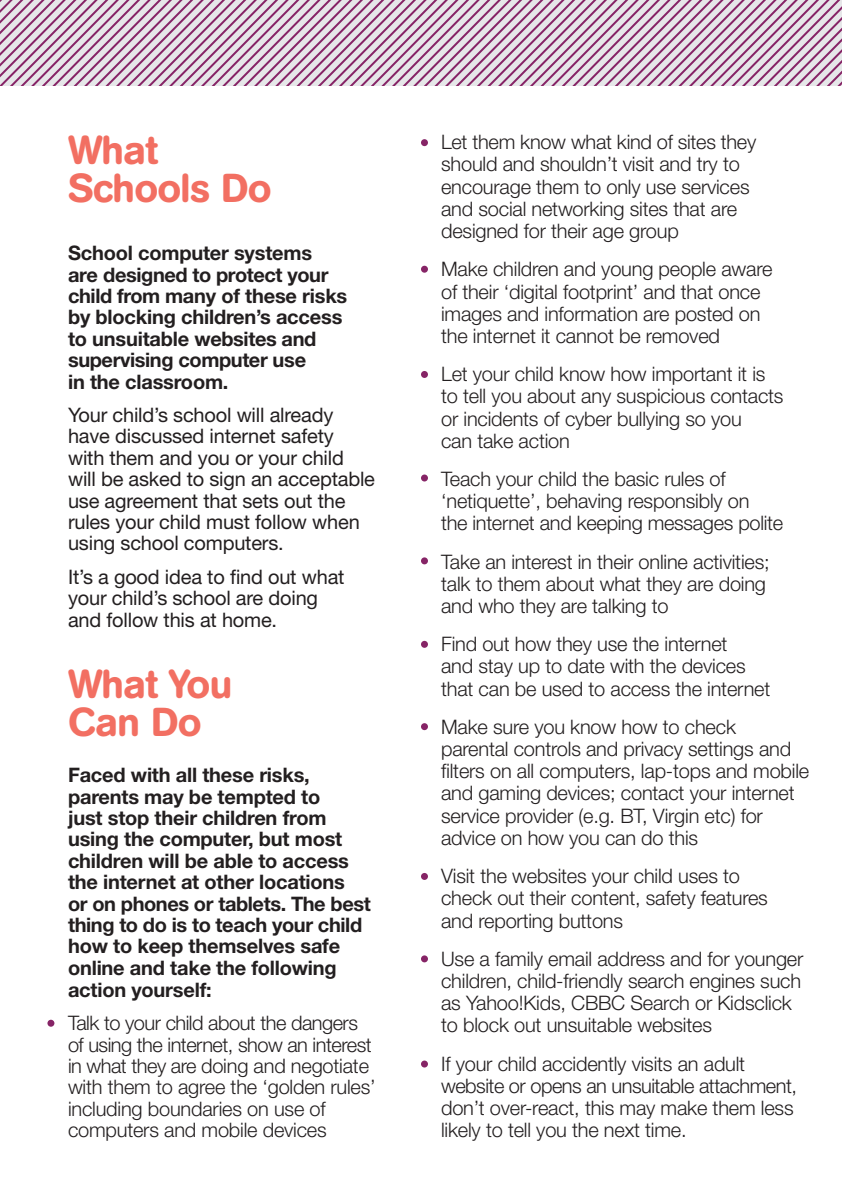
<style>
.page{position:relative;width:842px;height:1191px;background:#fff}
.page>*{position:absolute;margin:0;border:0;box-sizing:border-box;transform-origin:0 0}
.t1{font:500 40px/38px "AG Book Rounded";letter-spacing:-.01em;color:#f26f62}
.t2{font:300 20px/22.2px "Helvetica Neue";letter-spacing:-.01em;color:#231f20}
.t3{font:700 20px/21.4px "Helvetica Neue";letter-spacing:-.01em;color:#231f20}
.t4{font:20px/21.4px "Helvetica Neue";letter-spacing:-.01em;color:#231f20}
</style>
<div class="page">
<svg style="left:0;top:0;width:842px;height:85px;background:#ccb2c5"></svg>
<div style="left:47px;top:1019px;width:7px;height:7px;background:#862466;border-radius:50%"></div>
<div style="left:421px;top:139px;width:7px;height:7px;background:#862466;border-radius:50%"></div>
<div style="left:421px;top:266px;width:7px;height:7px;background:#862466;border-radius:50%"></div>
<div style="left:421px;top:474px;width:7px;height:7px;background:#862466;border-radius:50%"></div>
<div style="left:421px;top:371px;width:7px;height:7px;background:#862466;border-radius:50%"></div>
<div style="left:421px;top:557px;width:7px;height:7px;background:#862466;border-radius:50%"></div>
<div style="left:421px;top:641px;width:7px;height:7px;background:#862466;border-radius:50%"></div>
<div style="left:421px;top:723px;width:7px;height:7px;background:#862466;border-radius:50%"></div>
<div style="left:421px;top:873px;width:7px;height:7px;background:#862466;border-radius:50%"></div>
<div style="left:421px;top:955px;width:7px;height:7px;background:#862466;border-radius:50%"></div>
<div style="left:421px;top:1060px;width:7px;height:7px;background:#862466;border-radius:50%"></div>
<h1 class="t1" style="left:68px;top:132px;width:205px">What<br>Schools Do</h1>
<p class="t3" style="left:68px;top:242px;width:281px">School computer systems<br>are designed to protect your child from many of these risks by blocking children’s access to unsuitable websites and supervising computer use<br>in the classroom.</p>
<p class="t4" style="left:68px;top:404px;width:308px">Your child’s school will already have discussed internet safety with them and you or your child will be asked to sign an acceptable use agreement that sets out the rules your child must follow when using school computers.</p>
<p class="t4" style="left:68px;top:565px;width:278px">It’s a good idea to find out what your child’s school are doing and follow this at home.</p>
<h1 class="t1" style="left:68px;top:665px;width:165px">What You<br>Can Do</h1>
<p class="t3" style="left:68px;top:764px;width:304px">Faced with all these risks, parents may be tempted to<br>just stop their children from using the computer, but most children will be able to access the internet at other locations<br>or on phones or tablets. The best thing to do is to teach your child how to keep themselves safe online and take the following action yourself:</p>
<p class="t2" style="left:68px;top:1012px;width:309px;line-height:21.4px">Talk to your child about the dangers of using the internet, show an interest in what they are doing and negotiate with them to agree the ‘golden rules’ including boundaries on use of computers and mobile devices</p>
<p class="t2" style="left:441px;top:131px;width:317px">Let them know what kind of sites they should and shouldn’t visit and try to encourage them to only use services and social networking sites that are designed for their age group</p>
<p class="t2" style="left:441px;top:258px;width:333px">Make children and young people aware of their ‘digital footprint’ and that once images and information are posted on the internet it cannot be removed</p>
<p class="t2" style="left:441px;top:362px;width:344px">Let your child know how important it is to tell you about any suspicious contacts or incidents of cyber bullying so you<br>can take action</p>
<p class="t2" style="left:441px;top:467px;width:344px">Teach your child the basic rules of ‘netiquette’, behaving responsibly on<br>the internet and keeping messages polite</p>
<p class="t2" style="left:441px;top:550px;width:330px">Take an interest in their online activities; talk to them about what they are doing and who they are talking to</p>
<p class="t2" style="left:441px;top:632px;width:331px">Find out how they use the internet<br>and stay up to date with the devices that can be used to access the internet</p>
<p class="t2" style="left:441px;top:715px;width:370px">Make sure you know how to check<br>parental controls and privacy settings and filters on all computers, lap-tops and mobile and gaming devices; contact your internet service provider (e.g. BT, Virgin etc) for advice on how you can do this</p>
<p class="t2" style="left:441px;top:864px;width:328px">Visit the websites your child uses to check out their content, safety features and reporting buttons</p>
<p class="t2" style="left:441px;top:947px;width:364px">Use a family email address and for younger children, child-friendly search engines such as Yahoo!Kids, CBBC Search or Kidsclick to block out unsuitable websites</p>
<p class="t2" style="left:441px;top:1052px;width:357px">If your child accidently visits an adult website or opens an unsuitable attachment, don’t over-react, this may make them less likely to tell you the next time.</p>
</div>
